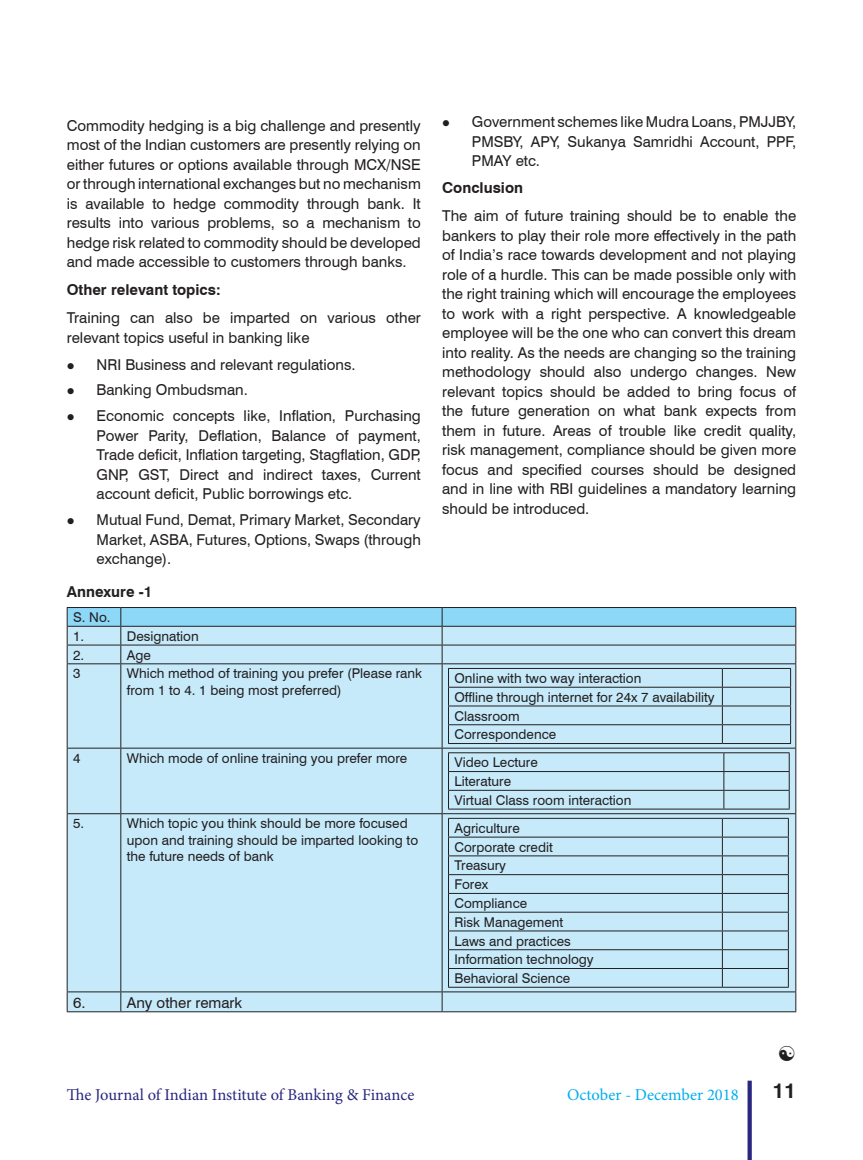
<style>
.page{position:relative;width:863px;height:1160px;background:#fff}
.page>*{position:absolute;margin:0;border:0;box-sizing:border-box;transform-origin:0 0}
.t1{font:700 21px "Swiss 721 BT";color:#231f20}
.t2{font:16.5px "Minion Pro";letter-spacing:-.005em;color:#292780}
.t3{font:16.5px "Minion Pro";color:#00aeef}
.t4{font:15px/19.5px "Swiss 721 BT";color:#231f20;text-align:justify}
.t5{font:700 15px "Swiss 721 BT";color:#231f20}
.t6{font:13.5px/18.8px "Swiss 721 BT";color:#231f20}
</style>
<div class="page">
<svg style="left:747px;top:1080px;width:4px;height:80px"></svg>
<div style="left:68px;top:664px;width:727px;height:347px;background:#c6eafa"></div>
<svg style="left:67px;top:607px;width:729px;height:56px"></svg>
<hr style="left:67px;top:663px;width:54px;height:1px;background:#231f20">
<hr style="left:67px;top:664px;width:1px;height:83px;background:#231f20">
<hr style="left:121px;top:663px;width:321px;height:1px;background:#231f20">
<hr style="left:120px;top:664px;width:1px;height:83px;background:#231f20">
<hr style="left:442px;top:663px;width:354px;height:1px;background:#231f20">
<hr style="left:442px;top:664px;width:1px;height:83px;background:#231f20">
<hr style="left:795px;top:664px;width:1px;height:83px;background:#231f20">
<hr style="left:67px;top:747px;width:54px;height:1px;background:#231f20">
<hr style="left:67px;top:748px;width:1px;height:65px;background:#231f20">
<hr style="left:121px;top:747px;width:321px;height:1px;background:#231f20">
<hr style="left:120px;top:748px;width:1px;height:65px;background:#231f20">
<hr style="left:442px;top:747px;width:354px;height:1px;background:#231f20">
<hr style="left:442px;top:748px;width:1px;height:65px;background:#231f20">
<hr style="left:795px;top:748px;width:1px;height:65px;background:#231f20">
<hr style="left:67px;top:813px;width:54px;height:1px;background:#231f20">
<hr style="left:67px;top:814px;width:1px;height:177px;background:#231f20">
<hr style="left:121px;top:813px;width:321px;height:1px;background:#231f20">
<hr style="left:120px;top:814px;width:1px;height:177px;background:#231f20">
<hr style="left:442px;top:813px;width:354px;height:1px;background:#231f20">
<hr style="left:442px;top:814px;width:1px;height:177px;background:#231f20">
<hr style="left:795px;top:814px;width:1px;height:177px;background:#231f20">
<hr style="left:67px;top:991px;width:54px;height:1px;background:#231f20">
<svg style="left:67px;top:992px;width:1px;height:19px"></svg>
<hr style="left:121px;top:991px;width:321px;height:1px;background:#231f20">
<svg style="left:120px;top:992px;width:1px;height:19px"></svg>
<hr style="left:442px;top:991px;width:354px;height:1px;background:#231f20">
<svg style="left:442px;top:992px;width:1px;height:19px"></svg>
<svg style="left:795px;top:992px;width:1px;height:19px"></svg>
<hr style="left:67px;top:1011px;width:54px;height:1px;background:#231f20">
<hr style="left:121px;top:1011px;width:321px;height:1px;background:#231f20">
<hr style="left:442px;top:1011px;width:354px;height:1px;background:#231f20">
<hr style="left:448px;top:668px;width:274px;height:1px;background:#231f20">
<hr style="left:722px;top:668px;width:69px;height:1px;background:#231f20">
<hr style="left:448px;top:687px;width:274px;height:1px;background:#231f20">
<hr style="left:722px;top:687px;width:69px;height:1px;background:#231f20">
<hr style="left:448px;top:705px;width:274px;height:1px;background:#231f20">
<hr style="left:722px;top:705px;width:69px;height:1px;background:#231f20">
<hr style="left:448px;top:724px;width:274px;height:1px;background:#231f20">
<svg style="left:448px;top:669px;width:1px;height:74px"></svg>
<hr style="left:722px;top:724px;width:69px;height:1px;background:#231f20">
<svg style="left:722px;top:669px;width:1px;height:74px"></svg>
<svg style="left:790px;top:669px;width:1px;height:74px"></svg>
<hr style="left:448px;top:743px;width:274px;height:1px;background:#231f20">
<hr style="left:722px;top:743px;width:69px;height:1px;background:#231f20">
<hr style="left:448px;top:752px;width:275px;height:1px;background:#231f20">
<hr style="left:723px;top:752px;width:66px;height:1px;background:#231f20">
<hr style="left:448px;top:771px;width:275px;height:1px;background:#231f20">
<hr style="left:723px;top:771px;width:66px;height:1px;background:#231f20">
<hr style="left:448px;top:790px;width:275px;height:1px;background:#231f20">
<svg style="left:448px;top:753px;width:1px;height:55px"></svg>
<hr style="left:723px;top:790px;width:66px;height:1px;background:#231f20">
<svg style="left:723px;top:753px;width:1px;height:55px"></svg>
<svg style="left:788px;top:753px;width:1px;height:55px"></svg>
<hr style="left:448px;top:808px;width:275px;height:1px;background:#231f20">
<hr style="left:723px;top:808px;width:66px;height:1px;background:#231f20">
<hr style="left:448px;top:818px;width:274px;height:1px;background:#231f20">
<hr style="left:722px;top:818px;width:66px;height:1px;background:#231f20">
<hr style="left:448px;top:836px;width:274px;height:1px;background:#231f20">
<hr style="left:722px;top:836px;width:66px;height:1px;background:#231f20">
<hr style="left:448px;top:855px;width:274px;height:1px;background:#231f20">
<hr style="left:722px;top:855px;width:66px;height:1px;background:#231f20">
<hr style="left:448px;top:874px;width:274px;height:1px;background:#231f20">
<hr style="left:722px;top:874px;width:66px;height:1px;background:#231f20">
<hr style="left:448px;top:893px;width:274px;height:1px;background:#231f20">
<hr style="left:722px;top:893px;width:66px;height:1px;background:#231f20">
<hr style="left:448px;top:911px;width:274px;height:1px;background:#231f20">
<hr style="left:722px;top:911px;width:66px;height:1px;background:#231f20">
<hr style="left:448px;top:930px;width:274px;height:1px;background:#231f20">
<hr style="left:722px;top:930px;width:66px;height:1px;background:#231f20">
<hr style="left:448px;top:949px;width:274px;height:1px;background:#231f20">
<hr style="left:722px;top:949px;width:66px;height:1px;background:#231f20">
<hr style="left:448px;top:968px;width:274px;height:1px;background:#231f20">
<svg style="left:448px;top:818px;width:1px;height:168px"></svg>
<hr style="left:722px;top:968px;width:66px;height:1px;background:#231f20">
<svg style="left:722px;top:818px;width:1px;height:168px"></svg>
<svg style="left:788px;top:818px;width:1px;height:168px"></svg>
<hr style="left:448px;top:986px;width:274px;height:1px;background:#231f20">
<hr style="left:722px;top:986px;width:66px;height:1px;background:#231f20">
<p class="t4" style="left:67px;top:115px;width:355px">Commodity hedging is a big challenge and presently most of the Indian customers are presently relying on either futures or options available through MCX/NSE or through international exchanges but no mechanism is available to hedge commodity through bank. It results into various problems, so a mechanism to hedge risk related to commodity should be developed and made accessible to customers through banks.</p>
<p class="t5" style="left:67px;top:279px;width:155px">Other relevant topics:</p>
<p class="t4" style="left:67px;top:307px;width:355px">Training can also be imparted on various other relevant topics useful in banking like</p>
<p class="t4" style="left:67px;top:354px;width:290px">● NRI Business and relevant regulations.</p>
<p class="t4" style="left:67px;top:380px;width:182px">● Banking Ombudsman.</p>
<p class="t4" style="left:97px;top:405px;width:326px;text-indent:-30px">● Economic concepts like, Inflation, Purchasing Power Parity, Deflation, Balance of payment, Trade deficit, Inflation targeting, Stagflation, GDP, GNP, GST, Direct and indirect taxes, Current account deficit, Public borrowings etc.</p>
<p class="t4" style="left:97px;top:509px;width:326px;text-indent:-30px">● Mutual Fund, Demat, Primary Market, Secondary Market, ASBA, Futures, Options, Swaps (through exchange).</p>
<p class="t5" style="left:67px;top:581px;width:87px">Annexure -1</p>
<p class="t6" style="left:73px;top:607px;width:39px">S. No.<br>1.</p>
<p class="t6" style="left:127px;top:626px;width:73px">Designation</p>
<p class="t4" style="left:472px;top:111px;width:326px;text-indent:-30px">● Government schemes like Mudra Loans, PMJJBY, PMSBY, APY, Sukanya Samridhi Account, PPF, PMAY etc.</p>
<p class="t5" style="left:442px;top:177px;width:82px">Conclusion</p>
<p class="t4" style="left:442px;top:205px;width:355px">The aim of future training should be to enable the bankers to play their role more effectively in the path of India’s race towards development and not playing role of a hurdle. This can be made possible only with the right training which will encourage the employees to work with a right perspective. A knowledgeable employee will be the one who can convert this dream into reality. As the needs are changing so the training methodology should also undergo changes. New relevant topics should be added to bring focus of the future generation on what bank expects from them in future. Areas of trouble like credit quality, risk management, compliance should be given more focus and specified courses should be designed and in line with RBI guidelines a mandatory learning should be introduced.</p>
<p class="t6" style="left:73px;top:645px;width:13px">2.</p>
<p class="t6" style="left:127px;top:645px;width:26px">Age</p>
<p class="t6" style="left:73px;top:663px;width:9px">3</p>
<p class="t6" style="left:127px;top:664px;width:297px;line-height:16.5px">Which method of training you prefer (Please rank from 1 to 4. 1 being most preferred)</p>
<p class="t6" style="left:454px;top:668px;width:262px">Online with two way interaction<br>Offline through internet for 24x 7 availability<br>Classroom<br>Correspondence</p>
<p class="t6" style="left:73px;top:748px;width:9px">4</p>
<p class="t6" style="left:127px;top:748px;width:282px">Which mode of online training you prefer more</p>
<p class="t6" style="left:454px;top:752px;width:178px">Video Lecture<br>Literature<br>Virtual Class room interaction</p>
<p class="t6" style="left:73px;top:813px;width:13px">5.</p>
<p class="t6" style="left:127px;top:814px;width:293px;line-height:16.5px">Which topic you think should be more focused upon and training should be imparted looking to the future needs of bank</p>
<p class="t6" style="left:454px;top:818px;width:141px">Agriculture<br>Corporate credit<br>Treasury<br>Forex<br>Compliance<br>Risk Management<br>Laws and practices<br>Information technology<br>Behavioral Science</p>
<p class="t4" style="left:73px;top:991px;width:14px">6.</p>
<p class="t4" style="left:127px;top:991px;width:117px">Any other remark</p>
<p class="t2" style="left:67px;top:1083px;width:349px">The Journal of Indian Institute of Banking &amp; Finance</p>
<p class="t3" style="left:567px;top:1083px;width:173px">October - December 2018</p>
<h1 class="t1" style="left:772px;top:1076px;width:25px">11</h1>
</div>
